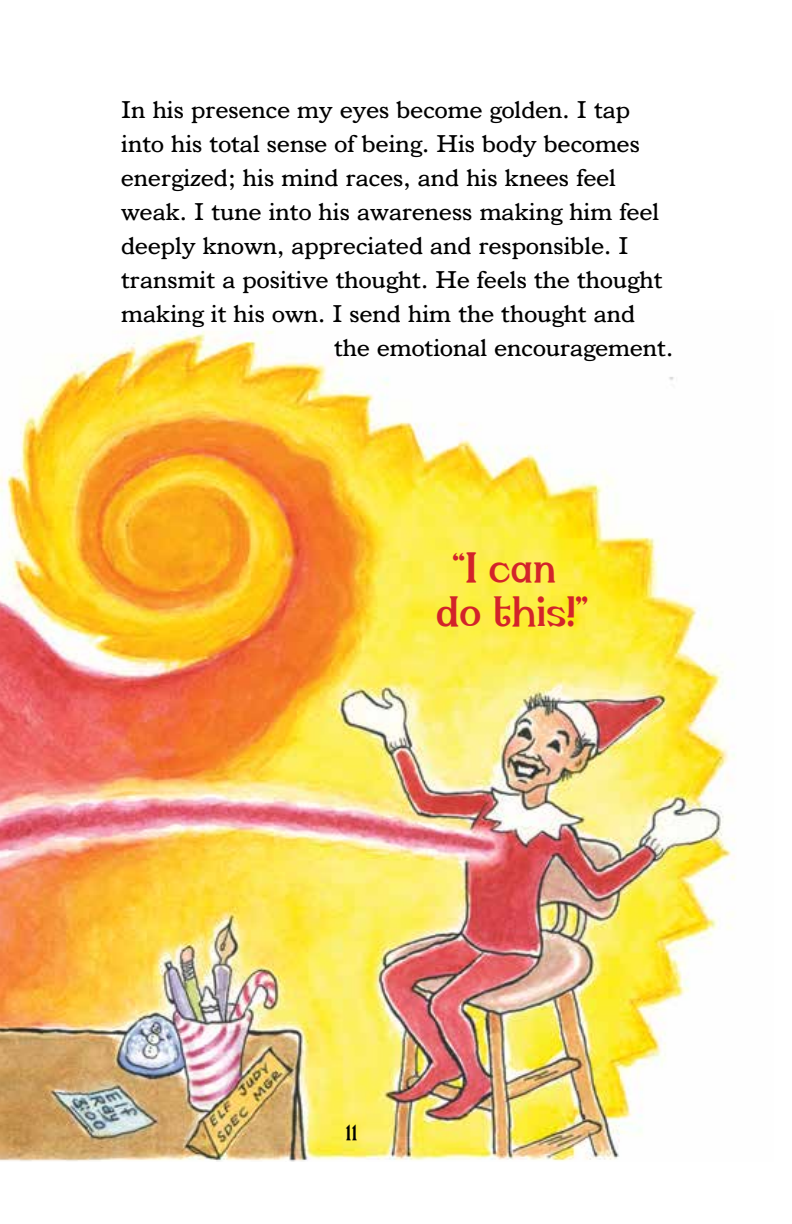
<style>
.page{position:relative;width:792px;height:1224px;background:#fff}
.page>*{position:absolute;margin:0;border:0;box-sizing:border-box;transform-origin:0 0}
.t1{font:38px/44px "Blown Deadline";color:#d2232a;text-align:center}
.t2{font:26px "Bookman BT";color:#000}
.t3{font:20px "Blown Deadline";color:#000}
</style>
<div class="page">
<img style="left:0;top:331px;width:735px;height:830px">
<p class="t2" style="left:121px;top:94px;width:511px">In his presence my eyes become golden. I tap</p>
<p class="t2" style="left:121px;top:128px;width:520px">into his total sense of being. His body becomes</p>
<p class="t2" style="left:121px;top:162px;width:496px">energized; his mind races, and his knees feel</p>
<p class="t2" style="left:121px;top:196px;width:540px">weak. I tune into his awareness making him feel</p>
<p class="t2" style="left:121px;top:230px;width:509px">deeply known, appreciated and responsible. I</p>
<p class="t2" style="left:121px;top:264px;width:543px">transmit a positive thought. He feels the thought</p>
<p class="t2" style="left:121px;top:298px;width:516px">making it his own. I send him the thought and</p>
<p class="t2" style="left:334px;top:332px;width:341px">the emotional encouragement.</p>
<h1 class="t1" style="left:437px;top:548px;width:154px">“I can do this!”</h1>
<p class="t3" style="left:346px;top:1121px;width:13px">11</p>
</div>
